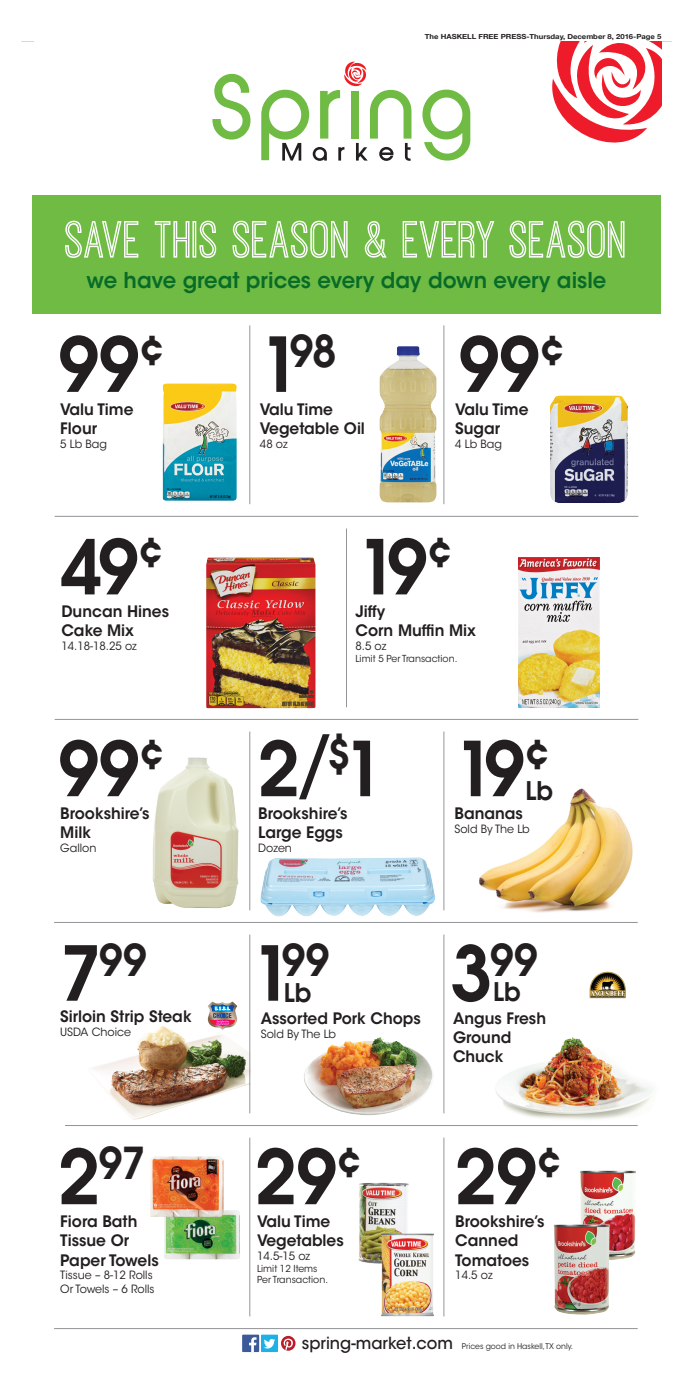
<style>
.page{position:relative;width:693px;height:1386px;background:#fff}
.page>*{position:absolute;margin:0;border:0;box-sizing:border-box;transform-origin:0 0}
.t1{font:600 75.16px "Avant Garde";letter-spacing:-.01em;color:#231f20}
.t2{font:54.25px "Ostrich Sans Inline";color:#fff}
.t3{font:600 43.84px "Avant Garde";color:#231f20}
.t4{font:600 25.55px "Avant Garde";color:#231f20}
.t5{font:600 21.7px "ITC Avant Garde Std";color:#086c28}
.t6{font:500 16.62px "ITC Avant Garde Std";color:#231f20}
.t7{font:600 15.75px/19.2px "ITC Avant Garde Std";color:#231f20}
.t8{font:11.38px/14px "ITC Avant Garde Std";color:#231f20}
.t9{font:9.62px/11.5px "ITC Avant Garde Std";color:#231f20}
.t10{font:7.88px "ITC Avant Garde Std";color:#231f20}
.t11{font:700 7px "Helvetica Neue";color:#231f20;scale:1.1 1}
.s1{font-size:75.16px}
</style>
<div class="page">
<svg style="left:212px;top:74px;width:39px;height:66px"></svg>
<svg style="left:422px;top:90px;width:48px;height:71px"></svg>
<svg style="left:261px;top:61px;width:150px;height:100px"></svg>
<img style="left:479px;top:788px;width:154px;height:125px">
<div style="left:242px;top:1335px;width:17px;height:17px;background:#3c5a99"></div>
<div style="left:261px;top:1335px;width:17px;height:17px;background:#1fb0e6"></div>
<svg style="left:249px;top:1337px;width:8px;height:15px"></svg>
<svg style="left:264px;top:1339px;width:11px;height:10px"></svg>
<svg style="left:281px;top:1336px;width:15px;height:15px"></svg>
<img style="left:164px;top:1210px;width:76px;height:49px">
<img style="left:150px;top:1156px;width:73px;height:61px">
<img style="left:358px;top:1182px;width:53px;height:82px">
<img style="left:152px;top:757px;width:87px;height:152px">
<img style="left:260px;top:857px;width:175px;height:60px">
<img style="left:381px;top:1234px;width:53px;height:82px">
<div style="left:32px;top:195px;width:629px;height:119px;background:#6fbb44"></div>
<img style="left:495px;top:1037px;width:158px;height:82px">
<img style="left:379px;top:346px;width:57px;height:156px">
<hr style="left:55px;top:516px;width:583px;height:1px;background:#939598">
<hr style="left:55px;top:719px;width:583px;height:1px;background:#939598">
<hr style="left:54px;top:922px;width:584px;height:1px;background:#939598">
<hr style="left:54px;top:1328px;width:584px;height:1px;background:#939598">
<hr style="left:65px;top:1125px;width:573px;height:1px;background:#939598">
<hr style="left:346px;top:529px;width:1px;height:178px;background:#939598">
<hr style="left:249px;top:732px;width:1px;height:178px;background:#939598">
<hr style="left:249px;top:1138px;width:1px;height:178px;background:#939598">
<img style="left:93px;top:1026px;width:157px;height:94px">
<svg style="left:208px;top:1002px;width:29px;height:28px"></svg>
<img style="left:589px;top:971px;width:37px;height:28px">
<hr style="left:249px;top:935px;width:1px;height:178px;background:#939598">
<hr style="left:443px;top:935px;width:1px;height:178px;background:#939598">
<hr style="left:443px;top:732px;width:1px;height:178px;background:#939598">
<hr style="left:443px;top:1138px;width:1px;height:178px;background:#939598">
<hr style="left:249px;top:325px;width:1px;height:179px;background:#939598">
<hr style="left:443px;top:325px;width:1px;height:179px;background:#939598">
<img style="left:550px;top:396px;width:78px;height:107px">
<img style="left:163px;top:384px;width:74px;height:117px">
<img style="left:304px;top:1037px;width:129px;height:78px">
<img style="left:519px;top:558px;width:80px;height:149px">
<img style="left:206px;top:558px;width:109px;height:150px">
<img style="left:580px;top:1170px;width:56px;height:90px">
<img style="left:553px;top:1223px;width:58px;height:91px">
<svg style="left:552px;top:42px;width:110px;height:101px"></svg>
<p class="t11" style="left:425px;top:31px;width:217px">The HASKELL FREE PRESS‑Thursday, December 8, 2016‑Page 5</p>
<p class="t2" style="left:65px;top:212px;width:565px">SAVE THIS SEASON &amp; EVERY SEASON</p>
<p class="t5" style="left:87px;top:266px;width:521px">we have great prices every day down every aisle</p>
<p class="t1" style="left:59px;top:315px;width:107px">99<sup>¢</sup></p>
<p class="t7" style="left:60px;top:399px;width:75px">Valu Time<br>Flour</p>
<p class="t8" style="left:60px;top:437px;width:48px">5 Lb Bag</p>
<p class="t3" style="left:258px;top:322px;width:80px"><span class="s1">1</span>98</p>
<p class="t7" style="left:260px;top:399px;width:107px">Valu Time<br>Vegetable Oil</p>
<p class="t8" style="left:260px;top:437px;width:29px">48 oz</p>
<p class="t1" style="left:459px;top:315px;width:107px">99<sup>¢</sup></p>
<p class="t7" style="left:455px;top:399px;width:75px">Valu Time<br>Sugar</p>
<p class="t8" style="left:455px;top:437px;width:48px">4 Lb Bag</p>
<p class="t1" style="left:61px;top:517px;width:103px">49<sup>¢</sup></p>
<p class="t1" style="left:355px;top:517px;width:98px">19<sup>¢</sup></p>
<p class="t7" style="left:61px;top:602px;width:109px">Duncan Hines<br>Cake Mix</p>
<p class="t8" style="left:61px;top:640px;width:77px">14.18-18.25 oz</p>
<p class="t1" style="left:59px;top:719px;width:107px">99<sup>¢</sup></p>
<p class="t7" style="left:60px;top:804px;width:91px">Brookshire’s<br>Milk</p>
<p class="t8" style="left:60px;top:841px;width:38px">Gallon</p>
<p class="t7" style="left:355px;top:602px;width:122px">Jiffy<br>Corn Muffin Mix</p>
<p class="t8" style="left:355px;top:640px;width:33px">8.5 oz</p>
<p class="t9" style="left:355px;top:653px;width:103px">Limit 5 Per Transaction.</p>
<p class="t1" style="left:258px;top:719px;width:127px">2/<sup>$</sup>1</p>
<p class="t7" style="left:258px;top:804px;width:91px">Brookshire’s<br>Large Eggs</p>
<p class="t8" style="left:258px;top:841px;width:35px">Dozen</p>
<p class="t1" style="left:453px;top:719px;width:98px">19<sup>¢</sup></p>
<p class="t4" style="left:525px;top:774px;width:29px">Lb</p>
<p class="t7" style="left:455px;top:804px;width:70px">Bananas</p>
<p class="t8" style="left:455px;top:822px;width:77px">Sold By The Lb</p>
<p class="t3" style="left:60px;top:931px;width:88px"><span class="s1">7</span>99</p>
<p class="t3" style="left:250px;top:931px;width:81px"><span class="s1">1</span>99</p>
<p class="t4" style="left:284px;top:976px;width:29px">Lb</p>
<p class="t3" style="left:451px;top:931px;width:88px"><span class="s1">3</span>99</p>
<p class="t4" style="left:493px;top:975px;width:29px">Lb</p>
<p class="t7" style="left:60px;top:1007px;width:133px">Sirloin Strip Steak</p>
<p class="t8" style="left:60px;top:1025px;width:73px">USDA Choice</p>
<p class="t7" style="left:261px;top:1009px;width:162px">Assorted Pork Chops</p>
<p class="t8" style="left:261px;top:1027px;width:77px">Sold By The Lb</p>
<p class="t7" style="left:453px;top:1008px;width:95px">Angus Fresh<br>Ground<br>Chuck</p>
<p class="t3" style="left:59px;top:1134px;width:89px"><span class="s1">2</span>97</p>
<p class="t1" style="left:255px;top:1127px;width:108px">29<sup>¢</sup></p>
<p class="t7" style="left:60px;top:1212px;width:100px">Fiora Bath<br>Tissue Or<br>Paper Towels</p>
<p class="t8" style="left:60px;top:1269px;width:96px">Tissue – 8-12 Rolls<br>Or Towels – 6 Rolls</p>
<p class="t7" style="left:257px;top:1212px;width:88px">Valu Time<br>Vegetables</p>
<p class="t8" style="left:257px;top:1249px;width:55px">14.5-15 oz</p>
<p class="t9" style="left:257px;top:1263px;width:72px">Limit 12 Items<br>Per Transaction.</p>
<p class="t1" style="left:455px;top:1127px;width:108px">29<sup>¢</sup></p>
<p class="t7" style="left:455px;top:1212px;width:91px">Brookshire’s<br>Canned<br>Tomatoes</p>
<p class="t8" style="left:455px;top:1269px;width:39px">14.5 oz</p>
<p class="t6" style="left:302px;top:1333px;width:153px">spring-market.com</p>
<p class="t10" style="left:462px;top:1342px;width:113px">Prices good in Haskell, TX only.</p>
</div>
